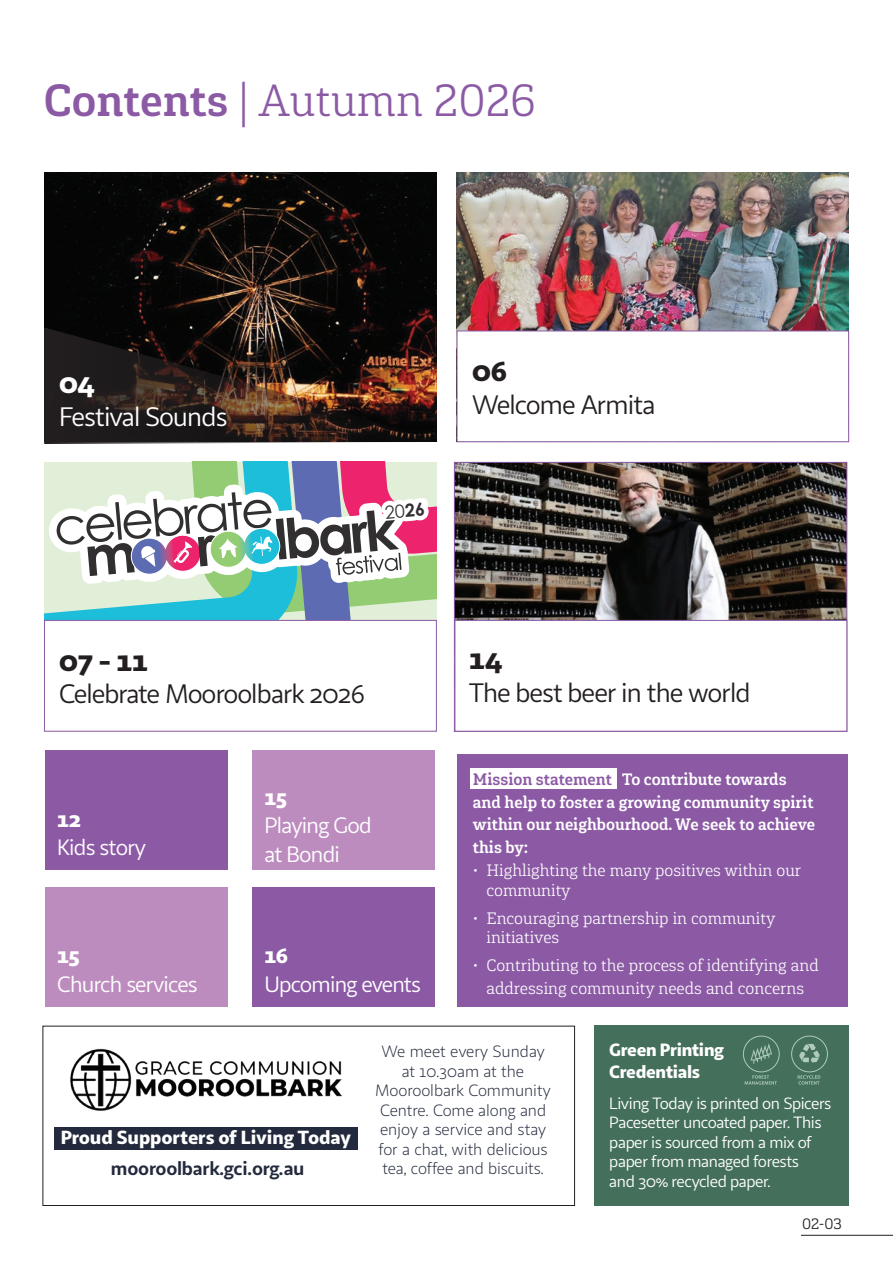
<style>
.page{position:relative;width:893px;height:1263px;background:#fff}
.page>*{position:absolute;margin:0;border:0;box-sizing:border-box;transform-origin:0 0}
.t1{font:300 45px "Gaspo Slab";color:#8c5aa5}
.t2{font:900 30px "Sana Sans";letter-spacing:-.01em;color:#231f20}
.t3{font:900 30px "Sana Sans";color:#fff}
.t4{font:27px "Sana Sans";letter-spacing:-.04em;color:#231f20}
.t5{font:27px "Sana Sans";letter-spacing:-.035em;color:#fff}
.t6{font:22.5px/28.5px "Sana Sans";letter-spacing:-.035em;color:#fff}
.t7{font:900 22.5px "Sana Sans";letter-spacing:-.035em;color:#fff}
.t8{font:900 19.2px "Sana Sans";letter-spacing:-.01em;color:#fff}
.t9{font:700 19.2px "Sana Sans";letter-spacing:-.015em;color:#232a3d}
.t10{font:900 18px "Sana Sans";letter-spacing:-.02em;color:#fff}
.t11{font:18px "Century Gothic";color:#312f30}
.t12{font:300 16.5px/19.5px "Gaspo Slab";color:#fff}
.t13{font:16.5px/19.5px "Sana Sans";letter-spacing:-.01em;color:#232a3d;text-align:center}
.t14{font:16.5px/19.5px "Sana Sans";letter-spacing:-.025em;color:#fff}
.t15{font:700 16.5px/22.5px "Gaspo Slab";color:#fff}
.t16{font:300 15px "Gaspo Slab";color:#231f20}
.s1{font-weight:700}
.s2{color:#8c5aa5}
</style>
<div class="page">
<img style="left:456px;top:464px;width:389px;height:156px">
<hr style="left:801px;top:1235px;width:92px;height:1px;background:#231f20">
<div style="left:594px;top:1026px;width:255px;height:180px;background:#446f5b"></div>
<svg style="left:743px;top:1035px;width:37px;height:49px"></svg>
<svg style="left:791px;top:1035px;width:37px;height:49px"></svg>
<div style="left:43px;top:1026px;width:532px;height:180px;border:1px solid #231f20"></div>
<img style="left:70px;top:1048px;width:272px;height:63px">
<div style="left:54px;top:1126px;width:304px;height:23px;background:#232a3d"></div>
<img style="left:44px;top:172px;width:393px;height:155px">
<svg style="left:53px;top:462px;width:384px;height:158px"></svg>
<img style="left:457px;top:172px;width:392px;height:159px">
<div style="left:44px;top:620px;width:393px;height:111px;background:#fff;border:1px solid #8c5aa5"></div>
<div style="left:455px;top:620px;width:392px;height:111px;background:#fff;border:1px solid #8c5aa5"></div>
<div style="left:457px;top:331px;width:392px;height:111px;background:#fff;border:1px solid #8c5aa5"></div>
<div style="left:45px;top:750px;width:183px;height:120px;background:#8c5aa5"></div>
<div style="left:252px;top:750px;width:183px;height:120px;background:#bd8cbf"></div>
<div style="left:45px;top:887px;width:183px;height:120px;background:#bd8cbf"></div>
<div style="left:252px;top:887px;width:183px;height:120px;background:#8c5aa5"></div>
<div style="left:457px;top:754px;width:390px;height:253px;background:#8c5aa5"></div>
<div style="left:470px;top:768px;width:147px;height:21px;background:#fff"></div>
<img style="left:44px;top:327px;width:393px;height:117px">
<h1 class="t1" style="left:44px;top:71px;width:494px"><span class="s1">Contents</span> | Autumn 2026</h1>
<h2 class="t3" style="left:59px;top:363px;width:37px">04</h2>
<h3 class="t5" style="left:59px;top:400px;width:170px">Festival Sounds</h3>
<p class="t11" style="left:384px;top:500px;width:42px;rotate:-5deg">20<span class="s1">26</span></p>
<h2 class="t2" style="left:472px;top:351px;width:36px">06</h2>
<h3 class="t4" style="left:472px;top:388px;width:185px">Welcome Armita</h3>
<h2 class="t2" style="left:59px;top:640px;width:90px">07 - 11</h2>
<h3 class="t4" style="left:59px;top:677px;width:307px">Celebrate Mooroolbark 2026</h3>
<h3 class="t7" style="left:57px;top:804px;width:26px">12</h3>
<h3 class="t6" style="left:57px;top:833px;width:91px">Kids story</h3>
<h3 class="t7" style="left:57px;top:940px;width:24px">15</h3>
<h3 class="t6" style="left:57px;top:970px;width:142px">Church services</h3>
<h3 class="t7" style="left:265px;top:782px;width:24px">15</h3>
<h3 class="t6" style="left:265px;top:812px;width:109px">Playing God at Bondi</h3>
<h3 class="t7" style="left:265px;top:940px;width:25px">16</h3>
<h3 class="t6" style="left:265px;top:970px;width:158px">Upcoming events</h3>
<h2 class="t2" style="left:469px;top:639px;width:35px">14</h2>
<h3 class="t4" style="left:469px;top:676px;width:283px">The best beer in the world</h3>
<p class="t15" style="left:473px;top:768px;width:344px"><span class="s2">Mission statement</span> To contribute towards and help to foster a growing community spirit within our neighbourhood. We seek to achieve this by:</p>
<p class="t12" style="left:486px;top:861px;width:316px;text-indent:-14px">• Highlighting the many positives within our community</p>
<p class="t12" style="left:486px;top:908px;width:290px;text-indent:-14px">• Encouraging partnership in community initiatives</p>
<p class="t12" style="left:473px;top:954px;width:347px;line-height:22.5px;text-align:center">• Contributing to the process of identifying and addressing community needs and concerns</p>
<p class="t8" style="left:61px;top:1125px;width:292px">Proud Supporters of Living Today</p>
<p class="t9" style="left:111px;top:1156px;width:195px">mooroolbark.gci.org.au</p>
<p class="t13" style="left:375px;top:1042px;width:177px">We meet every Sunday at 10.30am at the<br>Mooroolbark Community<br>Centre. Come along and enjoy a service and stay for a chat, with delicious tea, coffee and biscuits.</p>
<p class="t10" style="left:609px;top:1037px;width:116px">Green Printing</p>
<p class="t10" style="left:609px;top:1060px;width:92px">Credentials</p>
<p class="t14" style="left:609px;top:1093px;width:224px">Living Today is printed on Spicers<br>Pacesetter uncoated paper. This paper is sourced from a mix of paper from managed forests<br>and 30% recycled paper.</p>
<p class="t16" style="left:802px;top:1214px;width:41px">02-03</p>
</div>
